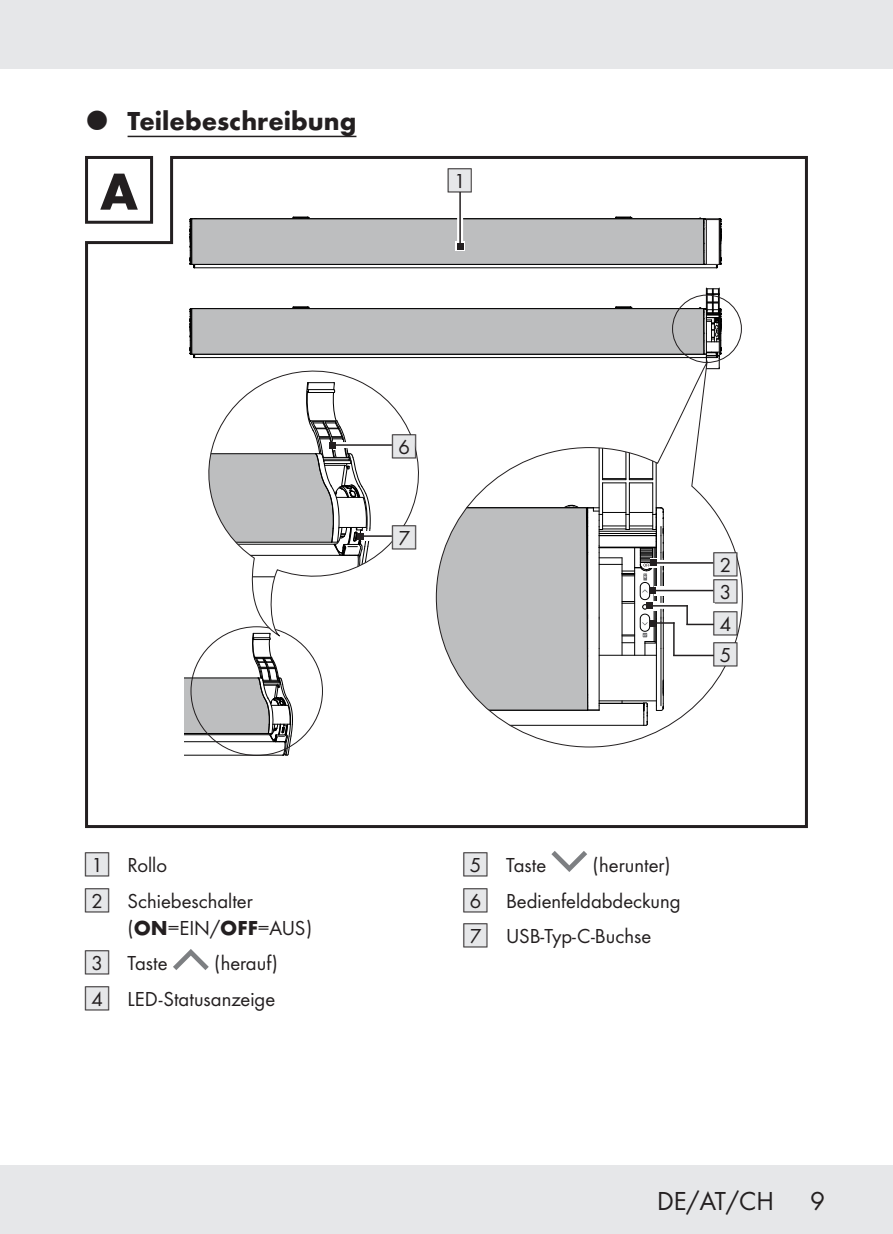
<style>
.page{position:relative;width:893px;height:1234px;background:#fff}
.page>*{position:absolute;margin:0;border:0;box-sizing:border-box;transform-origin:0 0}
.t1{font:700 54px "Futura";color:#231f20}
.t2{font:700 27px "Futura";color:#231f20}
.t3{font:27px "Futura Boo";color:#231f20}
.t4{font:21px/35.4px "Futura Boo";color:#231f20}
.t5{font:18.6px/27.6px "IMP Lidl Num Box";color:#231f20}
.s1{color:#e6e7e9}
.s2{font-family:"IMP Lidl Num Box";font-size:18.6px;color:#e6e7e9}
.s3{font-family:"IMP Lidl Num Box";font-size:18.6px}
.s4{font-family:"Futura";font-weight:700}
</style>
<div class="page">
<div style="left:0;top:1165px;width:893px;height:68px;background:#e6e7e9"></div>
<div style="left:0;top:0;width:893px;height:68px;background:#e6e7e9"></div>
<hr style="left:128px;top:136px;width:228px;height:1px;background:#231f20">
<svg style="left:85px;top:156px;width:723px;height:673px"></svg>
<div style="left:87px;top:157px;width:65px;height:65px;background:#fff"></div>
<div style="left:85px;top:156px;width:68px;height:68px;border:3px solid #231f20"></div>
<svg style="left:370px;top:442px;width:24px;height:6px"></svg>
<hr style="left:332px;top:444px;width:62px;height:1px;background:#231f20">
<svg style="left:675px;top:559px;width:41px;height:6px"></svg>
<hr style="left:654px;top:562px;width:62px;height:1px;background:#231f20">
<svg style="left:675px;top:587px;width:41px;height:6px"></svg>
<hr style="left:652px;top:589px;width:64px;height:2px;background:#231f20">
<svg style="left:371px;top:533px;width:23px;height:6px"></svg>
<div style="left:361px;top:531px;width:10px;height:10px;background:#fff"></div>
<hr style="left:361px;top:535px;width:33px;height:1px;background:#231f20">
<svg style="left:197px;top:382px;width:173px;height:195px"></svg>
<div style="left:652px;top:602px;width:63px;height:6px;background:#fff"></div>
<hr style="left:650px;top:605px;width:38px;height:1px;background:#231f20">
<svg style="left:686px;top:606px;width:2px;height:17px"></svg>
<hr style="left:686px;top:623px;width:28px;height:2px;background:#231f20">
<svg style="left:436px;top:504px;width:239px;height:221px"></svg>
<hr style="left:673px;top:622px;width:2px;height:33px;background:#231f20">
<hr style="left:673px;top:654px;width:41px;height:2px;background:#231f20">
<div style="left:457px;top:185px;width:6px;height:61px;background:#fff"></div>
<svg style="left:455px;top:241px;width:10px;height:10px"></svg>
<hr style="left:459px;top:185px;width:2px;height:61px;background:#231f20">
<svg style="left:457px;top:243px;width:6px;height:6px"></svg>
<svg style="left:173px;top:949px;width:36px;height:20px"></svg>
<svg style="left:551px;top:851px;width:36px;height:20px"></svg>
<p class="t2" style="left:128px;top:101px;width:230px">Teilebeschreibung</p>
<h1 class="t1" style="left:100px;top:152px;width:40px">A</h1>
<p class="t5" style="left:448px;top:167px;width:26px"><span class="s1">[</span>1]</p>
<p class="t4" style="left:85px;top:846px;width:169px"><span class="s2">[</span><span class="s3">1]</span> Rollo<br><span class="s2">[</span><span class="s3">2]</span> Schiebeschalter</p>
<p class="t4" style="left:85px;top:908px;width:229px;text-indent:43px">(<span class="s4">ON</span>=EIN/<span class="s4">OFF</span>=AUS) <span class="s2">[</span><span class="s3">3]</span> Taste</p>
<p class="t4" style="left:85px;top:944px;width:195px;text-align:right">(herauf)<br><span class="s2">[</span><span class="s3">4]</span> LED-Statusanzeige</p>
<p class="t5" style="left:392px;top:432px;width:26px"><span class="s1">[</span>6]</p>
<p class="t5" style="left:392px;top:523px;width:26px"><span class="s1">[</span>7]</p>
<p class="t5" style="left:714px;top:550px;width:26px"><span class="s1">[</span>2] <span class="s1">[</span>3]</p>
<p class="t5" style="left:714px;top:608px;width:26px;line-height:30.9px"><span class="s1">[</span>4] <span class="s1">[</span>5]</p>
<p class="t4" style="left:463px;top:846px;width:84px"><span class="s2">[</span><span class="s3">5]</span> Taste</p>
<p class="t4" style="left:463px;top:846px;width:219px;text-indent:129px">(herunter) <span class="s2">[</span><span class="s3">6]</span> Bedienfeldabdeckung <span class="s2">[</span><span class="s3">7]</span> USB-Typ-C-Buchse</p>
<p class="t3" style="left:657px;top:1181px;width:118px">DE/AT/CH</p>
<p class="t3" style="left:810px;top:1181px;width:16px">9</p>
</div>
